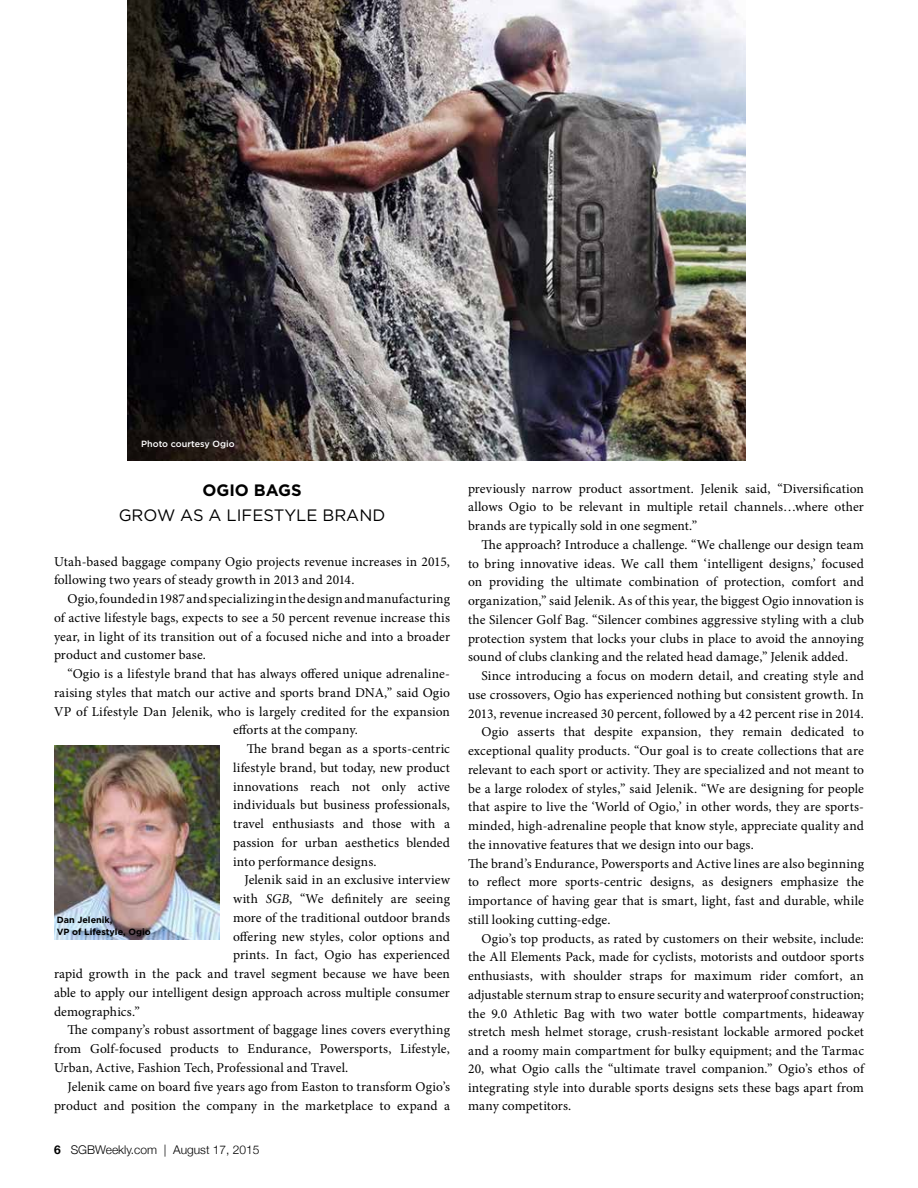
<style>
.page{position:relative;width:918px;height:1188px;background:#fff}
.page>*{position:absolute;margin:0;border:0;box-sizing:border-box;transform-origin:0 0}
.t1{font:16.5px "Gotham";color:#000}
.t2{font:700 16.5px "Gotham";color:#000}
.t3{font:13.5px/18.8px "Minion Pro";letter-spacing:.01em;color:#000;text-align:justify}
.t4{font:300 12px "Helvetica Neue";color:#000}
.t5{font:700 9px/12px "Gotham";color:#000}
.t6{font:500 9px "Gotham";color:#fff}
.s1{font-style:italic}
.s2{font-weight:700}
</style>
<div class="page">
<img style="left:54px;top:745px;width:166px;height:195px">
<img style="left:128px;top:0;width:617px;height:461px">
<p class="t6" style="left:141px;top:438px;width:95px">Photo courtesy Ogio</p>
<p class="t2" style="left:202px;top:479px;width:101px">OGIO BAGS</p>
<p class="t1" style="left:119px;top:505px;width:268px">GROW AS A LIFESTYLE BRAND</p>
<p class="t3" style="left:54px;top:552px;width:398px">Utah-based baggage company Ogio projects revenue increases in 2015, following two years of steady growth in 2013 and 2014.</p>
<p class="t3" style="left:54px;top:590px;width:398px;text-indent:14px">Ogio, founded in 1987 and specializing in the design and manufacturing of active lifestyle bags, expects to see a 50 percent revenue increase this year, in light of its transition out of a focused niche and into a broader product and customer base.</p>
<p class="t3" style="left:68px;top:665px;width:384px">“Ogio is a lifestyle brand that has always offered unique adrenaline-</p>
<p class="t3" style="left:54px;top:683px;width:398px">raising styles that match our active and sports brand DNA,” said Ogio</p>
<p class="t3" style="left:54px;top:702px;width:397px">VP of Lifestyle Dan Jelenik, who is largely credited for the expansion</p>
<p class="t3" style="left:233px;top:721px;width:127px">efforts at the company.</p>
<p class="t3" style="left:247px;top:740px;width:205px">The brand began as a sports-centric</p>
<p class="t3" style="left:233px;top:758px;width:219px">lifestyle brand, but today, new product</p>
<p class="t3" style="left:233px;top:777px;width:218px">innovations reach not only active</p>
<p class="t3" style="left:233px;top:796px;width:219px">individuals but business professionals,</p>
<p class="t3" style="left:233px;top:815px;width:218px">travel enthusiasts and those with a</p>
<p class="t3" style="left:233px;top:833px;width:218px">passion for urban aesthetics blended</p>
<p class="t3" style="left:233px;top:852px;width:145px">into performance designs.</p>
<p class="t3" style="left:244px;top:871px;width:207px">Jelenik said in an exclusive interview</p>
<p class="t3" style="left:233px;top:890px;width:219px">with <span class="s1">SGB</span>, “We definitely are seeing</p>
<p class="t3" style="left:233px;top:908px;width:219px">more of the traditional outdoor brands</p>
<p class="t3" style="left:233px;top:927px;width:218px">offering new styles, color options and</p>
<p class="t3" style="left:233px;top:946px;width:218px">prints. In fact, Ogio has experienced</p>
<p class="t3" style="left:54px;top:965px;width:398px">rapid growth in the pack and travel segment because we have been</p>
<p class="t3" style="left:54px;top:983px;width:397px">able to apply our intelligent design approach across multiple consumer</p>
<p class="t3" style="left:54px;top:1002px;width:88px">demographics.”</p>
<p class="t3" style="left:68px;top:1021px;width:384px">The company’s robust assortment of baggage lines covers everything</p>
<p class="t3" style="left:54px;top:1040px;width:398px">from Golf-focused products to Endurance, Powersports, Lifestyle,</p>
<p class="t3" style="left:54px;top:1058px;width:296px">Urban, Active, Fashion Tech, Professional and Travel.</p>
<p class="t3" style="left:68px;top:1077px;width:384px">Jelenik came on board five years ago from Easton to transform Ogio’s</p>
<p class="t3" style="left:54px;top:1096px;width:398px">product and position the company in the marketplace to expand a</p>
<p class="t5" style="left:57px;top:914px;width:96px">Dan Jelenik,<br>VP of Lifestyle, Ogio</p>
<p class="t4" style="left:54px;top:1140px;width:207px"><span class="s2">6</span> SGBWeekly.com | August 17, 2015</p>
<p class="t3" style="left:468px;top:479px;width:397px">previously narrow product assortment. Jelenik said, “Diversification allows Ogio to be relevant in multiple retail channels…where other brands are typically sold in one segment.”</p>
<p class="t3" style="left:468px;top:535px;width:398px;text-indent:14px">The approach? Introduce a challenge. “We challenge our design team to bring innovative ideas. We call them ‘intelligent designs,’ focused on providing the ultimate combination of protection, comfort and organization,” said Jelenik. As of this year, the biggest Ogio innovation is the Silencer Golf Bag. “Silencer combines aggressive styling with a club protection system that locks your clubs in place to avoid the annoying sound of clubs clanking and the related head damage,” Jelenik added.</p>
<p class="t3" style="left:482px;top:667px;width:384px">Since introducing a focus on modern detail, and creating style and</p>
<p class="t3" style="left:468px;top:685px;width:397px">use crossovers, Ogio has experienced nothing but consistent growth. In</p>
<p class="t3" style="left:468px;top:704px;width:398px">2013, revenue increased 30 percent, followed by a 42 percent rise in 2014.</p>
<p class="t3" style="left:482px;top:723px;width:384px">Ogio asserts that despite expansion, they remain dedicated to</p>
<p class="t3" style="left:468px;top:742px;width:397px">exceptional quality products. “Our goal is to create collections that are</p>
<p class="t3" style="left:468px;top:760px;width:398px">relevant to each sport or activity. They are specialized and not meant to</p>
<p class="t3" style="left:468px;top:779px;width:398px">be a large rolodex of styles,” said Jelenik. “We are designing for people</p>
<p class="t3" style="left:468px;top:798px;width:398px">that aspire to live the ‘World of Ogio,’ in other words, they are sports-</p>
<p class="t3" style="left:468px;top:817px;width:398px">minded, high-adrenaline people that know style, appreciate quality and</p>
<p class="t3" style="left:468px;top:835px;width:287px">the innovative features that we design into our bags.</p>
<p class="t3" style="left:468px;top:854px;width:398px">The brand’s Endurance, Powersports and Active lines are also beginning</p>
<p class="t3" style="left:468px;top:873px;width:397px">to reflect more sports-centric designs, as designers emphasize the</p>
<p class="t3" style="left:468px;top:892px;width:397px">importance of having gear that is smart, light, fast and durable, while</p>
<p class="t3" style="left:468px;top:910px;width:144px">still looking cutting-edge.</p>
<p class="t3" style="left:482px;top:929px;width:384px">Ogio’s top products, as rated by customers on their website, include:</p>
<p class="t3" style="left:468px;top:948px;width:397px">the All Elements Pack, made for cyclists, motorists and outdoor sports</p>
<p class="t3" style="left:468px;top:967px;width:398px">enthusiasts, with shoulder straps for maximum rider comfort, an</p>
<p class="t3" style="left:468px;top:985px;width:398px">adjustable sternum strap to ensure security and waterproof construction;</p>
<p class="t3" style="left:468px;top:1004px;width:398px">the 9.0 Athletic Bag with two water bottle compartments, hideaway</p>
<p class="t3" style="left:468px;top:1023px;width:398px">stretch mesh helmet storage, crush-resistant lockable armored pocket</p>
<p class="t3" style="left:468px;top:1042px;width:398px">and a roomy main compartment for bulky equipment; and the Tarmac</p>
<p class="t3" style="left:468px;top:1060px;width:397px">20, what Ogio calls the “ultimate travel companion.” Ogio’s ethos of</p>
<p class="t3" style="left:468px;top:1078px;width:398px">integrating style into durable sports designs sets these bags apart from</p>
<p class="t3" style="left:468px;top:1096px;width:105px">many competitors.</p>
</div>
